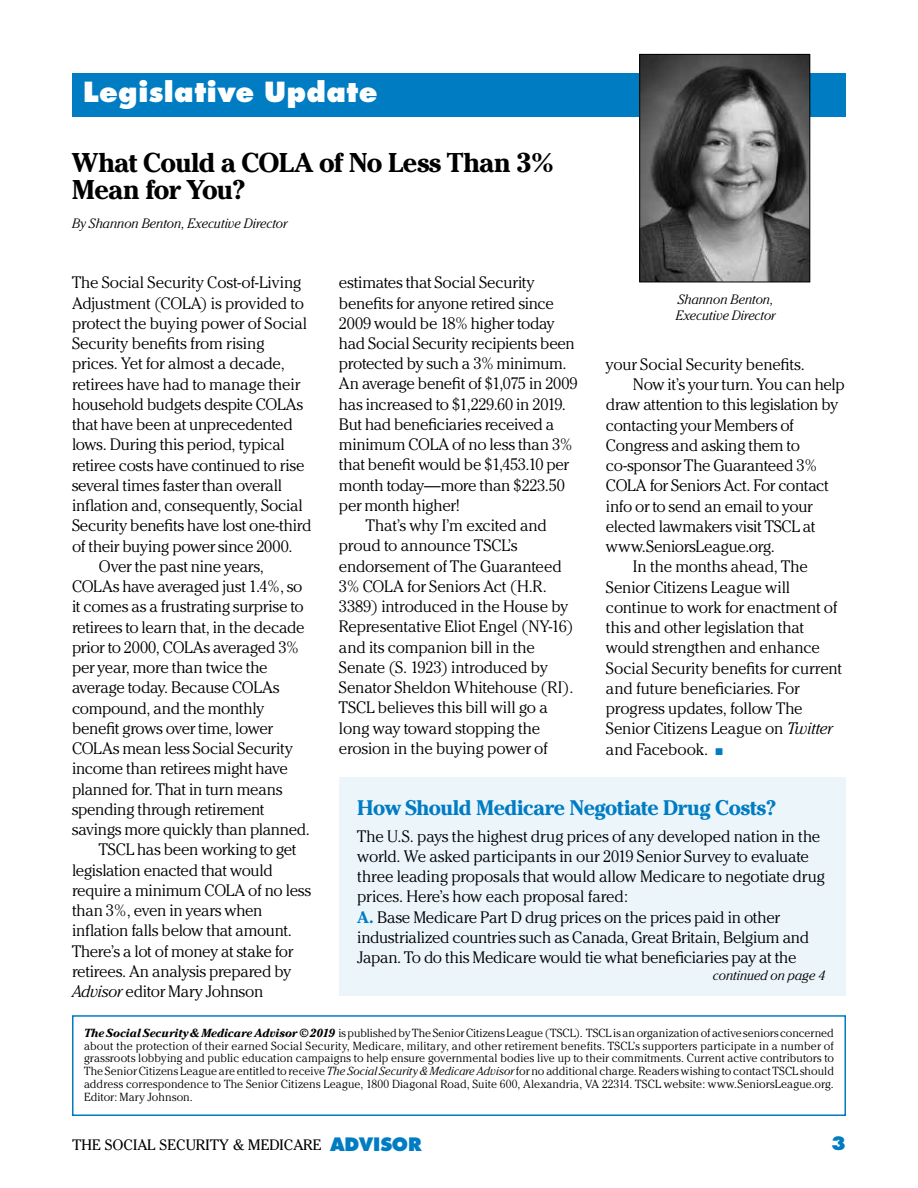
<style>
.page{position:relative;width:918px;height:1188px;background:#fff}
.page>*{position:absolute;margin:0;border:0;box-sizing:border-box;transform-origin:0 0}
.t1{font:700 27px/27px "Cheltenham";letter-spacing:-.025em;color:#000}
.t2{font:800 27px "Futura";letter-spacing:.015em;color:#fff}
.t3{font:700 21px "Cheltenham";letter-spacing:-.02em;color:#007cc3}
.t4{font:800 18px "Futura";color:#007cc3}
.t5{font:300 16.5px/20.2px "Cheltenham";letter-spacing:-.015em;color:#000}
.t6{font:15px "Cheltenham";color:#000}
.t7{font:italic 300 13.5px/15.8px "Cheltenham";letter-spacing:-.005em;color:#000}
.t8{font:300 11.7px/12.8px "Cheltenham";letter-spacing:.005em;color:#000;text-align:justify}
.s1{font-style:italic}
.s2{color:#007cc3}
.s3{font-weight:700;color:#007cc3}
.s4{font-weight:700;font-style:italic}
.s5{font-family:"Futura";font-weight:800;font-size:18px;color:#007cc3}
</style>
<div class="page">
<div style="left:339px;top:778px;width:507px;height:218px;background:#ebf5fa"></div>
<div style="left:72px;top:73px;width:774px;height:43px;background:#007cc3"></div>
<div style="left:72px;top:1015px;width:774px;height:101px;border:2px solid #007cc3"></div>
<img style="left:641px;top:56px;width:167px;height:224px">
<div style="left:639px;top:54px;width:171px;height:228px;border:1px solid #000"></div>
<h1 class="t2" style="left:83px;top:76px;width:296px">Legislative Update</h1>
<h1 class="t1" style="left:72px;top:149px;width:483px">What Could a COLA of No Less Than 3%<br>Mean for You?</h1>
<p class="t7" style="left:72px;top:216px;width:217px">By Shannon Benton, Executive Director</p>
<p class="t5" style="left:72px;top:273px;width:231px">The Social Security Cost-of-Living</p>
<p class="t5" style="left:72px;top:293px;width:234px">Adjustment (COLA) is provided to</p>
<p class="t5" style="left:72px;top:313px;width:237px">protect the buying power of Social</p>
<p class="t5" style="left:72px;top:333px;width:194px">Security benefits from rising</p>
<p class="t5" style="left:72px;top:353px;width:214px">prices. Yet for almost a decade,</p>
<p class="t5" style="left:72px;top:374px;width:230px">retirees have had to manage their</p>
<p class="t5" style="left:72px;top:394px;width:233px">household budgets despite COLAs</p>
<p class="t5" style="left:72px;top:414px;width:222px">that have been at unprecedented</p>
<p class="t5" style="left:72px;top:434px;width:215px">lows. During this period, typical</p>
<p class="t5" style="left:72px;top:455px;width:234px">retiree costs have continued to rise</p>
<p class="t5" style="left:72px;top:475px;width:212px">several times faster than overall</p>
<p class="t5" style="left:72px;top:495px;width:232px">inflation and, consequently, Social</p>
<p class="t5" style="left:72px;top:515px;width:241px">Security benefits have lost one-third</p>
<p class="t5" style="left:72px;top:536px;width:222px">of their buying power since 2000.</p>
<p class="t5" style="left:99px;top:556px;width:166px">Over the past nine years,</p>
<p class="t5" style="left:72px;top:576px;width:232px">COLAs have averaged just 1.4%, so</p>
<p class="t5" style="left:72px;top:596px;width:233px">it comes as a frustrating surprise to</p>
<p class="t5" style="left:72px;top:617px;width:234px">retirees to learn that, in the decade</p>
<p class="t5" style="left:72px;top:637px;width:228px">prior to 2000, COLAs averaged 3%</p>
<p class="t5" style="left:72px;top:657px;width:197px">per year, more than twice the</p>
<p class="t5" style="left:72px;top:677px;width:209px">average today. Because COLAs</p>
<p class="t5" style="left:72px;top:698px;width:194px">compound, and the monthly</p>
<p class="t5" style="left:72px;top:718px;width:202px">benefit grows over time, lower</p>
<p class="t5" style="left:72px;top:738px;width:222px">COLAs mean less Social Security</p>
<p class="t5" style="left:72px;top:758px;width:217px">income than retirees might have</p>
<p class="t5" style="left:72px;top:779px;width:212px">planned for. That in turn means</p>
<p class="t5" style="left:72px;top:799px;width:194px">spending through retirement</p>
<p class="t5" style="left:72px;top:819px;width:240px">savings more quickly than planned.</p>
<p class="t5" style="left:99px;top:839px;width:199px">TSCL has been working to get</p>
<p class="t5" style="left:72px;top:860px;width:202px">legislation enacted that would</p>
<p class="t5" style="left:72px;top:880px;width:241px">require a minimum COLA of no less</p>
<p class="t5" style="left:72px;top:900px;width:192px">than 3%, even in years when</p>
<p class="t5" style="left:72px;top:920px;width:222px">inflation falls below that amount.</p>
<p class="t5" style="left:72px;top:941px;width:223px">There’s a lot of money at stake for</p>
<p class="t5" style="left:72px;top:961px;width:221px">retirees. An analysis prepared by</p>
<p class="t5" style="left:72px;top:981px;width:193px"><span class="s1">Advisor</span> editor Mary Johnson</p>
<p class="t5" style="left:339px;top:272px;width:197px">estimates that Social Security</p>
<p class="t5" style="left:339px;top:293px;width:216px">benefits for anyone retired since</p>
<p class="t5" style="left:339px;top:313px;width:217px">2009 would be 18% higher today</p>
<p class="t5" style="left:339px;top:333px;width:237px">had Social Security recipients been</p>
<p class="t5" style="left:339px;top:353px;width:229px">protected by such a 3% minimum.</p>
<p class="t5" style="left:339px;top:374px;width:240px">An average benefit of $1,075 in 2009</p>
<p class="t5" style="left:339px;top:394px;width:228px">has increased to $1,229.60 in 2019.</p>
<p class="t5" style="left:339px;top:414px;width:217px">But had beneficiaries received a</p>
<p class="t5" style="left:339px;top:434px;width:235px">minimum COLA of no less than 3%</p>
<p class="t5" style="left:339px;top:455px;width:232px">that benefit would be $1,453.10 per</p>
<p class="t5" style="left:339px;top:475px;width:227px">month today—more than $223.50</p>
<p class="t5" style="left:339px;top:495px;width:122px">per month higher!</p>
<p class="t5" style="left:366px;top:515px;width:183px">That’s why I’m excited and</p>
<p class="t5" style="left:339px;top:536px;width:180px">proud to announce TSCL’s</p>
<p class="t5" style="left:339px;top:556px;width:224px">endorsement of The Guaranteed</p>
<p class="t5" style="left:339px;top:576px;width:209px">3% COLA for Seniors Act (H.R.</p>
<p class="t5" style="left:339px;top:596px;width:231px">3389) introduced in the House by</p>
<p class="t5" style="left:339px;top:617px;width:236px">Representative Eliot Engel (NY-16)</p>
<p class="t5" style="left:339px;top:637px;width:197px">and its companion bill in the</p>
<p class="t5" style="left:339px;top:657px;width:210px">Senate (S. 1923) introduced by</p>
<p class="t5" style="left:339px;top:677px;width:236px">Senator Sheldon Whitehouse (RI).</p>
<p class="t5" style="left:339px;top:697px;width:210px">TSCL believes this bill will go a</p>
<p class="t5" style="left:339px;top:718px;width:203px">long way toward stopping the</p>
<p class="t5" style="left:339px;top:738px;width:210px">erosion in the buying power of</p>
<p class="t7" style="left:676px;top:291px;width:101px">Shannon Benton,<br>Executive Director</p>
<p class="t5" style="left:606px;top:354px;width:200px">your Social Security benefits.</p>
<p class="t5" style="left:633px;top:374px;width:213px">Now it’s your turn. You can help</p>
<p class="t5" style="left:606px;top:395px;width:234px">draw attention to this legislation by</p>
<p class="t5" style="left:606px;top:415px;width:189px">contacting your Members of</p>
<p class="t5" style="left:606px;top:435px;width:195px">Congress and asking them to</p>
<p class="t5" style="left:606px;top:455px;width:212px">co-sponsor The Guaranteed 3%</p>
<p class="t5" style="left:606px;top:476px;width:224px">COLA for Seniors Act. For contact</p>
<p class="t5" style="left:606px;top:496px;width:208px">info or to send an email to your</p>
<p class="t5" style="left:606px;top:516px;width:211px">elected lawmakers visit TSCL at</p>
<p class="t5" style="left:606px;top:536px;width:170px">www.SeniorsLeague.org.</p>
<p class="t5" style="left:633px;top:556px;width:176px">In the months ahead, The</p>
<p class="t5" style="left:606px;top:577px;width:186px">Senior Citizens League will</p>
<p class="t5" style="left:606px;top:597px;width:233px">continue to work for enactment of</p>
<p class="t5" style="left:606px;top:617px;width:200px">this and other legislation that</p>
<p class="t5" style="left:606px;top:637px;width:215px">would strengthen and enhance</p>
<p class="t5" style="left:606px;top:658px;width:238px">Social Security benefits for current</p>
<p class="t5" style="left:606px;top:678px;width:195px">and future beneficiaries. For</p>
<p class="t5" style="left:606px;top:698px;width:198px">progress updates, follow The</p>
<p class="t5" style="left:606px;top:718px;width:228px">Senior Citizens League on <span class="s1">Twitter</span></p>
<p class="t5" style="left:606px;top:739px;width:118px">and Facebook. <span class="s2">■</span></p>
<p class="t3" style="left:357px;top:795px;width:421px">How Should Medicare Negotiate Drug Costs?</p>
<p class="t5" style="left:357px;top:826px;width:469px">The U.S. pays the highest drug prices of any developed nation in the world. We asked participants in our 2019 Senior Survey to evaluate three leading proposals that would allow Medicare to negotiate drug prices. Here’s how each proposal fared:<br><span class="s3">A.</span> Base Medicare Part D drug prices on the prices paid in other industrialized countries such as Canada, Great Britain, Belgium and Japan. To do this Medicare would tie what beneficiaries pay at the</p>
<p class="t7" style="left:713px;top:968px;width:114px">continued on page 4</p>
<p class="t8" style="left:84px;top:1026px;width:752px"><span class="s4">The Social Security &amp; Medicare Advisor © 2019</span> is published by The Senior Citizens League (TSCL). TSCL is an organization of active seniors concerned about the protection of their earned Social Security, Medicare, military, and other retirement benefits. TSCL’s supporters participate in a number of grassroots lobbying and public education campaigns to help ensure governmental bodies live up to their commitments. Current active contributors to The Senior Citizens League are entitled to receive <span class="s1">The Social Security &amp; Medicare Advisor</span> for no additional charge. Readers wishing to contact TSCL should address correspondence to The Senior Citizens League, 1800 Diagonal Road, Suite 600, Alexandria, VA 22314. TSCL website: www.SeniorsLeague.org.<br>Editor: Mary Johnson.</p>
<p class="t6" style="left:72px;top:1136px;width:351px">THE SOCIAL SECURITY &amp; MEDICARE <span class="s5">ADVISOR</span></p>
<p class="t4" style="left:831px;top:1132px;width:16px">3</p>
</div>
